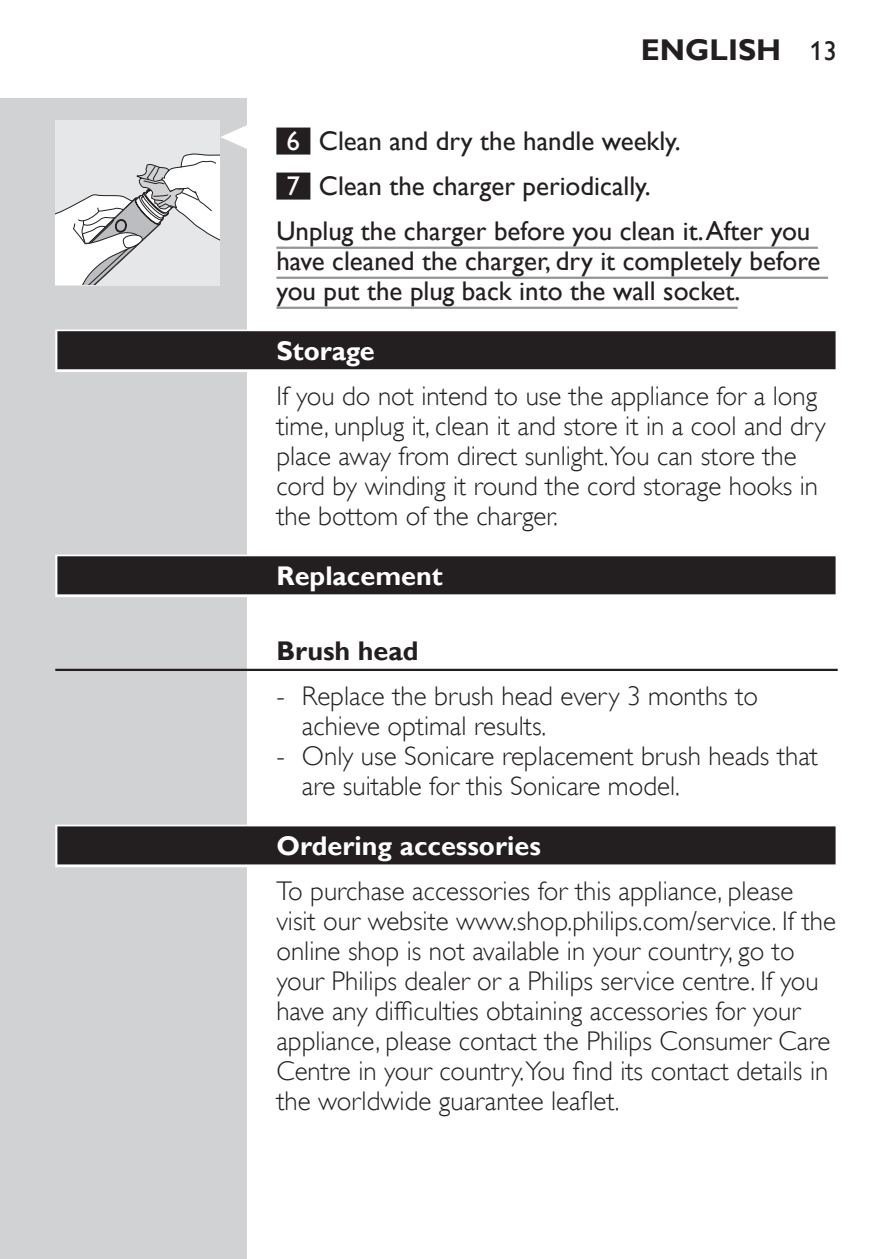
<style>
.page{position:relative;width:893px;height:1259px;background:#fff}
.page>*{position:absolute;margin:0;border:0;box-sizing:border-box;transform-origin:0 0}
.t1{font:700 30px "Gill Sans Alt One WGL";color:#231f20}
.t2{font:27px/30px "Gill Sans Alt One WGL Light";color:#231f20}
.t3{font:27px/30px "Gill Sans Alt One WGL";color:#231f20}
.t4{font:700 27px "Gill Sans Alt One WGL";color:#fff}
.t5{font:700 27px "Gill Sans Alt One WGL";color:#231f20}
.s1{font-weight:400;font-size:27px}
.s2{color:#fff}
</style>
<div class="page">
<div style="left:0;top:98px;width:247px;height:1161px;background:#d1d2d4"></div>
<div style="left:276px;top:128px;width:34px;height:27px;background:#231f20"></div>
<div style="left:276px;top:173px;width:34px;height:27px;background:#231f20"></div>
<hr style="left:276px;top:247px;width:542px;height:2px;background:#939598">
<hr style="left:276px;top:277px;width:552px;height:2px;background:#939598">
<hr style="left:276px;top:307px;width:462px;height:2px;background:#939598">
<div style="left:55px;top:329px;width:783px;height:43px;background:linear-gradient(to right,#c7c6c7,#c7c6c7)"></div>
<div style="left:57px;top:331px;width:779px;height:38px;background:#231f20"></div>
<div style="left:55px;top:554px;width:783px;height:43px;background:linear-gradient(to right,#b3b2b2,#b3b2b2)"></div>
<div style="left:57px;top:556px;width:779px;height:38px;background:#231f20"></div>
<hr style="left:55px;top:669px;width:783px;height:2px;background:#231f20">
<div style="left:55px;top:824px;width:783px;height:43px;background:linear-gradient(to right,#9c9a9b,#9c9a9b)"></div>
<div style="left:57px;top:826px;width:779px;height:38px;background:#231f20"></div>
<svg style="left:55px;top:120px;width:192px;height:165px"></svg>
<p class="t1" style="left:641px;top:29px;width:197px">English <span class="s1">13</span></p>
<p class="t3" style="left:287px;top:126px;width:396px"><span class="s2">6</span> Clean and dry the handle weekly.</p>
<p class="t3" style="left:287px;top:171px;width:366px"><span class="s2">7</span> Clean the charger periodically.</p>
<p class="t3" style="left:276px;top:216px;width:535px">Unplug the charger before you clean it. After you</p>
<p class="t3" style="left:276px;top:246px;width:546px">have cleaned the charger, dry it completely before you put the plug back into the wall socket.</p>
<p class="t4" style="left:276px;top:332px;width:100px">Storage</p>
<p class="t2" style="left:276px;top:381px;width:551px">If you do not intend to use the appliance for a long time, unplug it, clean it and store it in a cool and dry place away from direct sunlight.You can store the cord by winding it round the cord storage hooks in the bottom of the charger.</p>
<p class="t4" style="left:276px;top:557px;width:168px">Replacement</p>
<p class="t5" style="left:276px;top:632px;width:144px">Brush head</p>
<p class="t2" style="left:302px;top:681px;width:458px;text-indent:-26px">- Replace the brush head every 3 months to achieve optimal results.</p>
<p class="t2" style="left:302px;top:741px;width:518px;text-indent:-26px">- Only use Sonicare replacement brush heads that are suitable for this Sonicare model.</p>
<p class="t4" style="left:276px;top:827px;width:266px">Ordering accessories</p>
<p class="t2" style="left:276px;top:876px;width:561px">To purchase accessories for this appliance, please visit our website www.shop.philips.com/service. If the online shop is not available in your country, go to your Philips dealer or a Philips service centre. If you have any difficulties obtaining accessories for your appliance, please contact the Philips Consumer Care Centre in your country.You find its contact details in the worldwide guarantee leaflet.</p>
</div>
